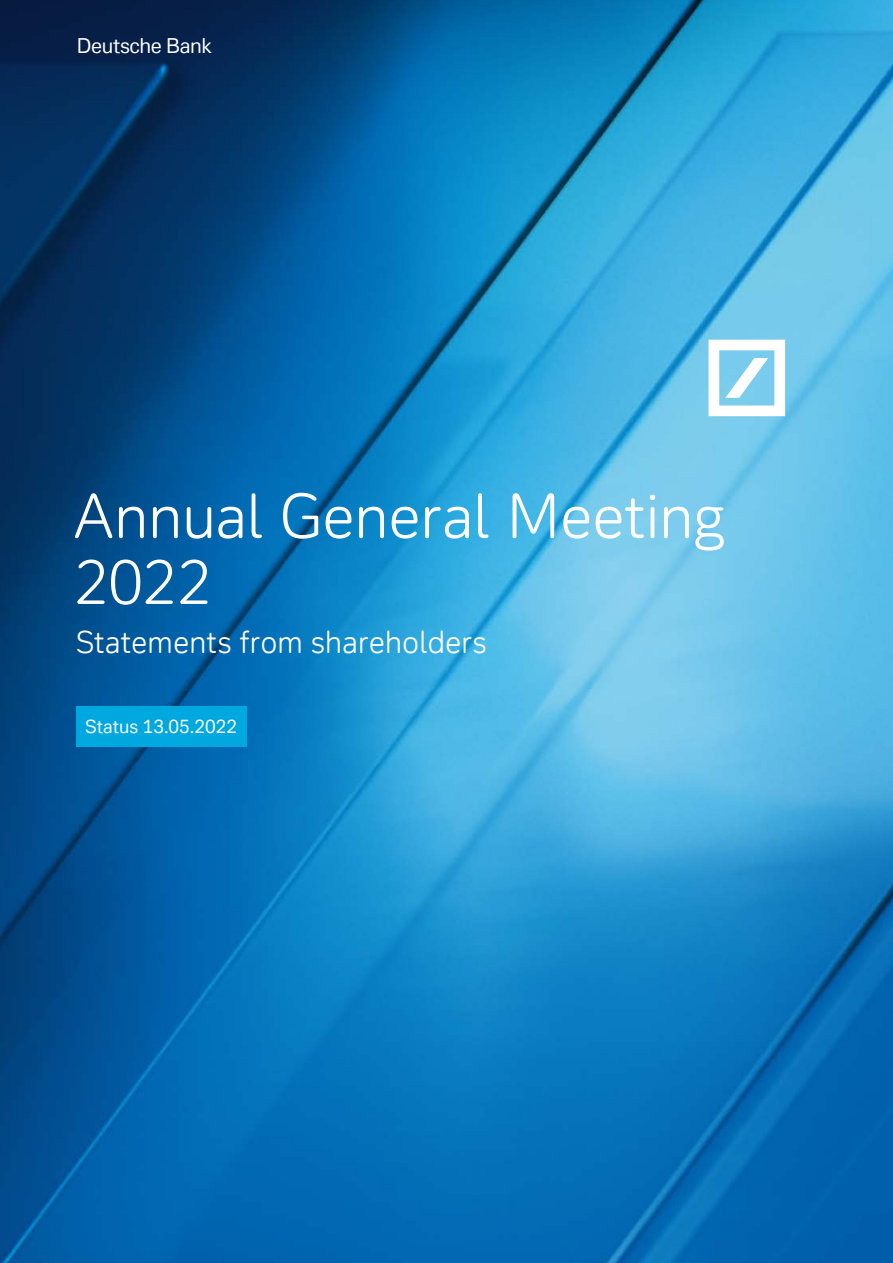
<style>
.page{position:relative;width:893px;height:1263px;background:#fff}
.page>*{position:absolute;margin:0;border:0;box-sizing:border-box;transform-origin:0 0}
.t1{font:60px/66px "Deutsche Bank Display";letter-spacing:-.02em;color:#fff}
.t2{font:30px "Deutsche Bank Display";letter-spacing:-.01em;color:#fff}
.t3{font:20.25px "Deutsche Bank Text";letter-spacing:-.025em;color:#fff}
.t4{font:18px "Deutsche Bank Text";color:#fff}
</style>
<div class="page">
<img style="left:0;top:0;width:893px;height:1263px">
<svg style="left:708px;top:340px;width:77px;height:76px"></svg>
<div style="left:77px;top:706px;width:170px;height:40px;background:#00a8e0"></div>
<p class="t3" style="left:77px;top:33px;width:137px">Deutsche Bank</p>
<h1 class="t1" style="left:73px;top:482px;width:653px">Annual General Meeting<br>2022</h1>
<p class="t2" style="left:75px;top:623px;width:413px">Statements from shareholders</p>
<p class="t4" style="left:85px;top:715px;width:153px">Status 13.05.2022</p>
</div>
